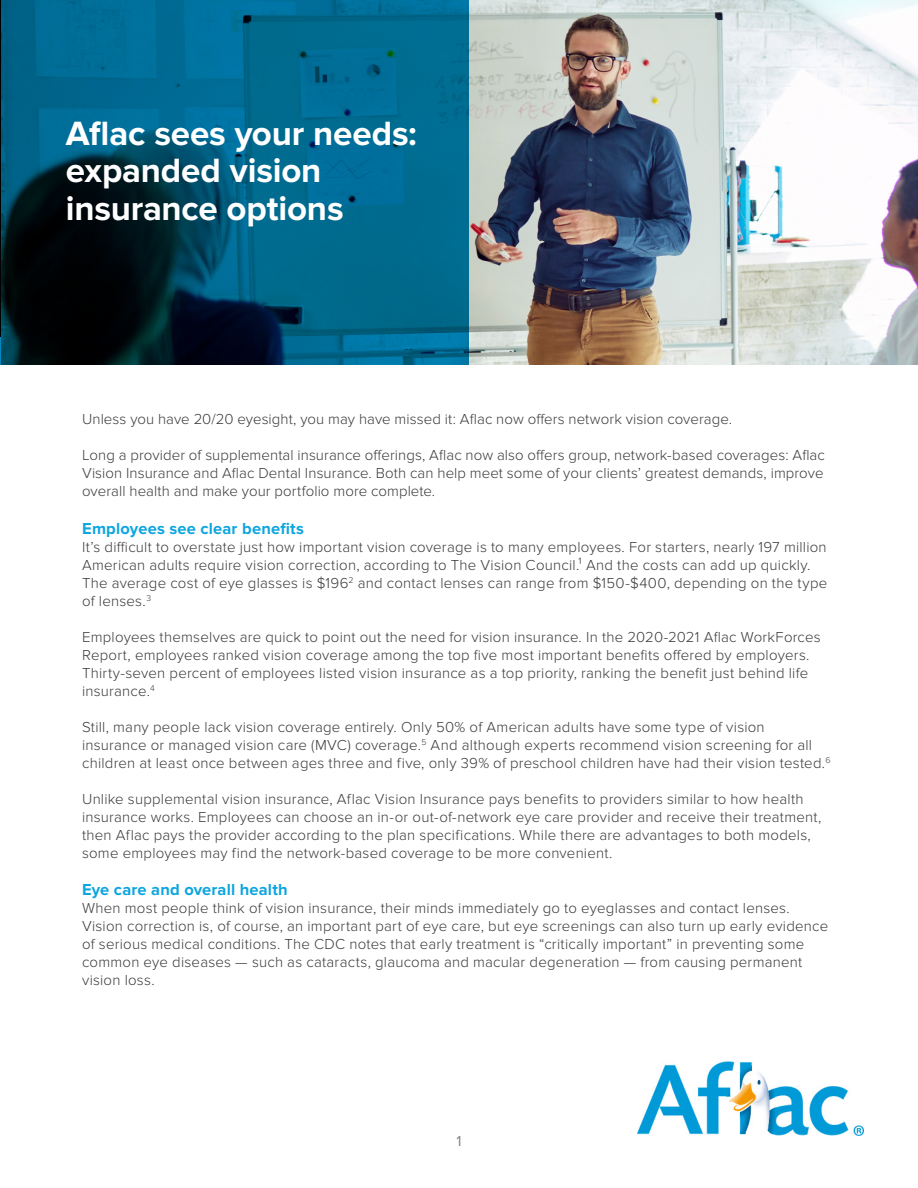
<style>
.page{position:relative;width:918px;height:1188px;background:#fff}
.page>*{position:absolute;margin:0;border:0;box-sizing:border-box;transform-origin:0 0}
.t1{font:700 34.95px/37.5px "Proxima Nova";letter-spacing:-.005em;color:#fff}
.t2{font:700 16.5px "Proxima Nova";letter-spacing:.01em;color:#0ea5df}
.t3{font:300 15px/18px "Proxima Nova";letter-spacing:.015em;color:#3c3b3b}
.t4{font:15px "Proxima Nova";color:#818385}
</style>
<div class="page">
<img style="left:469px;top:0;width:449px;height:365px">
<svg style="left:0;top:0;width:469px;height:365px;background:#00516f"></svg>
<img style="left:637px;top:1062px;width:226px;height:73px">
<h1 class="t1" style="left:66px;top:115px;width:353px">Aflac sees your needs: expanded vision insurance options</h1>
<p class="t3" style="left:82px;top:410px;width:652px">Unless you have 20/20 eyesight, you may have missed it: Aflac now offers network vision coverage.</p>
<p class="t3" style="left:82px;top:446px;width:744px;text-align:justify">Long a provider of supplemental insurance offerings, Aflac now also offers group, network-based coverages: Aflac Vision Insurance and Aflac Dental Insurance. Both can help meet some of your clients’ greatest demands, improve overall health and make your portfolio more complete.</p>
<p class="t2" style="left:82px;top:519px;width:223px">Employees see clear benefits</p>
<p class="t3" style="left:82px;top:538px;width:747px">It’s difficult to overstate just how important vision coverage is to many employees. For starters, nearly 197 million American adults require vision correction, according to The Vision Council.¹ And the costs can add up quickly.<br>The average cost of eye glasses is $196<sup>2</sup> and contact lenses can range from $150-$400, depending on the type of lenses.<sup>3</sup></p>
<p class="t3" style="left:82px;top:628px;width:740px">Employees themselves are quick to point out the need for vision insurance. In the 2020-2021 Aflac WorkForces Report, employees ranked vision coverage among the top five most important benefits offered by employers.<br>Thirty-seven percent of employees listed vision insurance as a top priority, ranking the benefit just behind life insurance.<sup>4</sup></p>
<p class="t3" style="left:82px;top:718px;width:750px">Still, many people lack vision coverage entirely. Only 50% of American adults have some type of vision insurance or managed vision care (MVC) coverage.<sup>5</sup> And although experts recommend vision screening for all children at least once between ages three and five, only 39% of preschool children have had their vision tested.<sup>6</sup></p>
<p class="t3" style="left:82px;top:790px;width:741px">Unlike supplemental vision insurance, Aflac Vision Insurance pays benefits to providers similar to how health insurance works. Employees can choose an in-or out-of-network eye care provider and receive their treatment, then Aflac pays the provider according to the plan specifications. While there are advantages to both models, some employees may find the network-based coverage to be more convenient.</p>
<p class="t2" style="left:82px;top:880px;width:207px">Eye care and overall health</p>
<p class="t3" style="left:82px;top:899px;width:748px">When most people think of vision insurance, their minds immediately go to eyeglasses and contact lenses.<br>Vision correction is, of course, an important part of eye care, but eye screenings can also turn up early evidence of serious medical conditions. The CDC notes that early treatment is “critically important” in preventing some common eye diseases — such as cataracts, glaucoma and macular degeneration — from causing permanent vision loss.</p>
<p class="t4" style="left:456px;top:1132px;width:7px">1</p>
</div>
